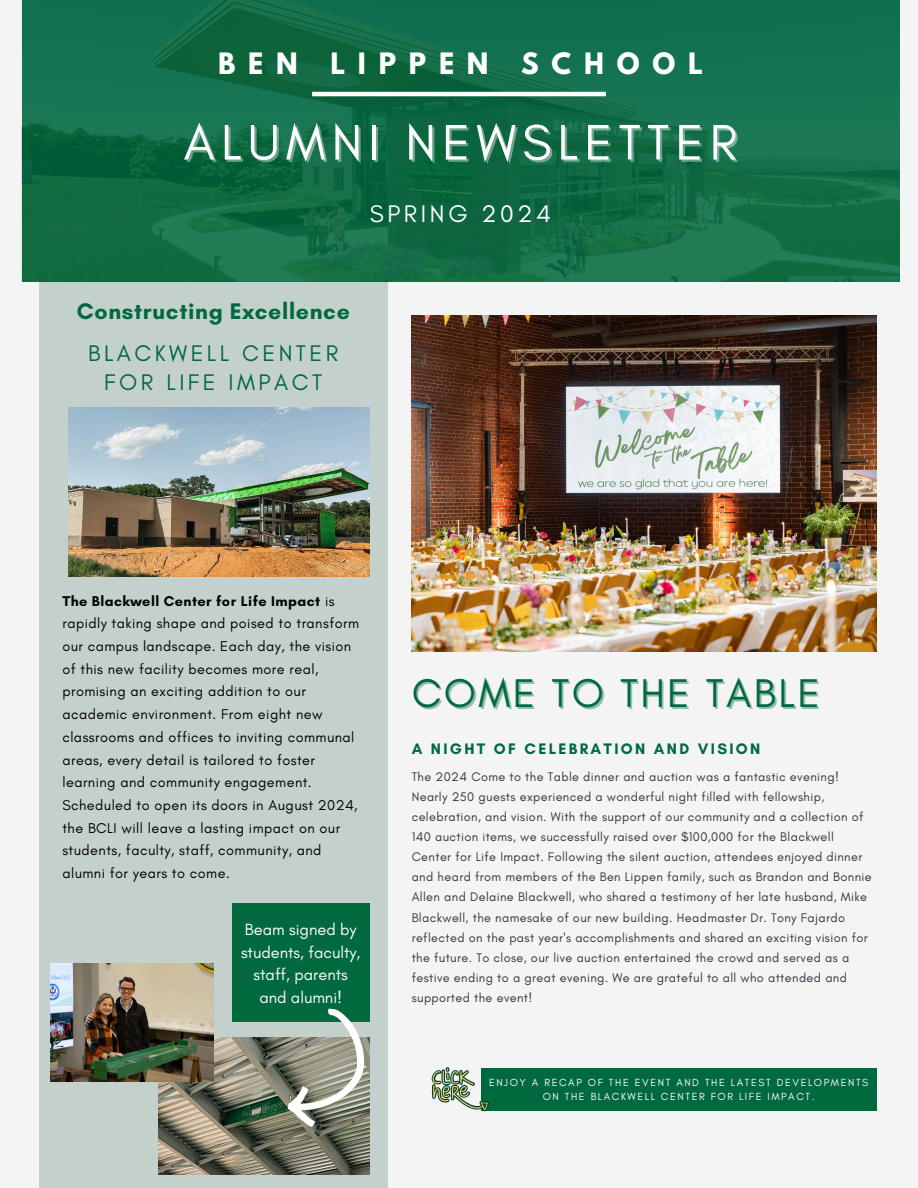
<style>
.page{position:relative;width:918px;height:1188px;background:#f4f4f4}
.page>*{position:absolute;margin:0;border:0;box-sizing:border-box;transform-origin:0 0}
.t1{font:50.85px "Glacial Indifference";letter-spacing:.12em;color:#fff}
.t2{font:40.8px "Glacial Indifference";letter-spacing:.06em;color:#00693e}
.t3{font:700 26.1px "League Spartan";letter-spacing:.49em;color:#fff}
.t4{font:24.45px "Glacial Indifference";letter-spacing:.15em;color:#fff}
.t5{font:22.95px/29.2px "Glacial Indifference";letter-spacing:.15em;color:#00693e;text-align:center}
.t6{font:700 22.95px "Glacial Indifference";letter-spacing:.03em;color:#00693e}
.t7{font:16.5px/22.5px "Glacial Indifference";color:#fbfefb;text-align:center}
.t8{font:700 15.45px "Glacial Indifference";letter-spacing:.15em;color:#00693e}
.t9{font:14.4px/22.6px "Glacial Indifference";letter-spacing:.03em;color:#000}
.t10{font:12.75px/20.1px "Glacial Indifference";letter-spacing:.03em;color:#303841}
.t11{font:10.5px/14px "Glacial Indifference";letter-spacing:.15em;color:#fff;text-align:center}
.s1{font-weight:700}
</style>
<div class="page">
<img style="left:22px;top:0;width:877px;height:281px">
<div style="left:39px;top:281px;width:349px;height:907px;background:#c4d0cb"></div>
<img style="left:68px;top:407px;width:302px;height:170px">
<img style="left:412px;top:315px;width:464px;height:337px">
<hr style="left:312px;top:92px;width:294px;height:4px;background:#fff">
<img style="left:158px;top:1038px;width:212px;height:137px">
<div style="left:481px;top:1068px;width:395px;height:43px;background:#00693e"></div>
<svg style="left:432px;top:1067px;width:57px;height:45px"></svg>
<img style="left:51px;top:963px;width:163px;height:118px">
<div style="left:232px;top:903px;width:137px;height:119px;background:#00693e"></div>
<svg style="left:288px;top:1009px;width:76px;height:118px"></svg>
<h5 class="t3" style="left:218px;top:50px;width:81px">BEN</h5>
<h5 class="t3" style="left:330px;top:50px;width:160px">LIPPEN</h5>
<h5 class="t3" style="left:521px;top:50px;width:183px">SCHOOL</h5>
<h6 class="t1" style="left:184px;top:111px;width:555px">ALUMNI NEWSLETTER</h6>
<p class="t4" style="left:370px;top:199px;width:183px">SPRING 2024</p>
<p class="t6" style="left:77px;top:297px;width:275px">Constructing Excellence</p>
<p class="t5" style="left:88px;top:338px;width:251px">BLACKWELL CENTER<br>FOR LIFE IMPACT</p>
<p class="t9" style="left:62px;top:589px;width:298px"><span class="s1">The Blackwell Center for Life Impact</span> is rapidly taking shape and poised to transform our campus landscape. Each day, the vision of this new facility becomes more real, promising an exciting addition to our academic environment. From eight new classrooms and offices to inviting communal areas, every detail is tailored to foster learning and community engagement.<br>Scheduled to open its doors in August 2024, the BCLI will leave a lasting impact on our students, faculty, staff, community, and alumni for years to come.</p>
<p class="t7" style="left:241px;top:918px;width:121px">Beam signed by students, faculty, staff, parents and alumni!</p>
<p class="t2" style="left:412px;top:668px;width:410px">COME TO THE TABLE</p>
<p class="t8" style="left:412px;top:739px;width:350px">A NIGHT OF CELEBRATION AND VISION</p>
<p class="t10" style="left:412px;top:766px;width:462px">The 2024 Come to the Table dinner and auction was a fantastic evening!<br>Nearly 250 guests experienced a wonderful night filled with fellowship, celebration, and vision. With the support of our community and a collection of 140 auction items, we successfully raised over $100,000 for the Blackwell Center for Life Impact. Following the silent auction, attendees enjoyed dinner and heard from members of the Ben Lippen family, such as Brandon and Bonnie Allen and Delaine Blackwell, who shared a testimony of her late husband, Mike Blackwell, the namesake of our new building. Headmaster Dr. Tony Fajardo reflected on the past year's accomplishments and shared an exciting vision for the future. To close, our live auction entertained the crowd and served as a festive ending to a great evening. We are grateful to all who attended and supported the event!</p>
<h2 class="t11" style="left:489px;top:1075px;width:381px">ENJOY A RECAP OF THE EVENT AND THE LATEST DEVELOPMENTS<br>ON THE BLACKWELL CENTER FOR LIFE IMPACT.</h2>
</div>
